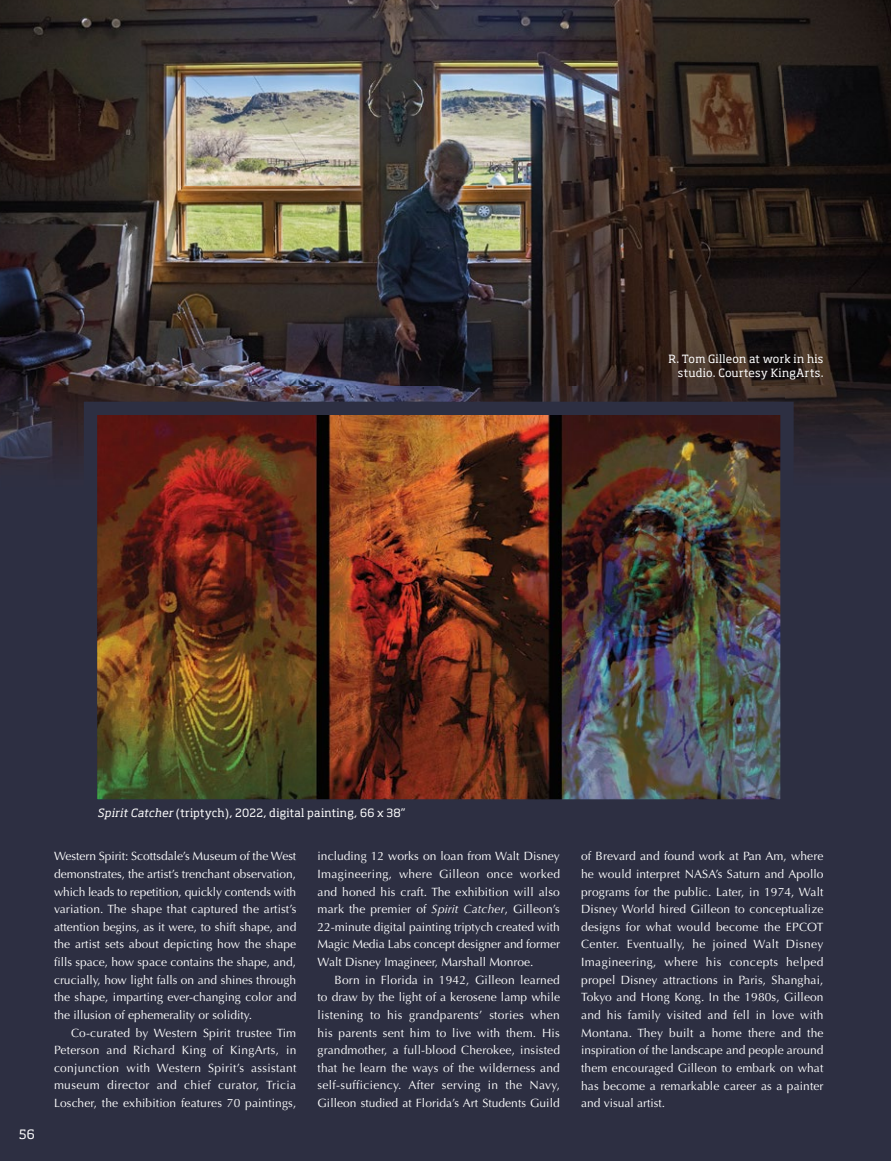
<style>
.page{position:relative;width:891px;height:1161px;background:#2d2f42}
.page>*{position:absolute;margin:0;border:0;box-sizing:border-box;transform-origin:0 0}
.t1{font:12.8px "Soho Std";color:#fff}
.t2{font:12px/17.6px "Optima LT Std";letter-spacing:.005em;color:#fff;text-align:justify}
.t3{font:11.2px/13.6px "Soho Std";letter-spacing:.025em;color:#fff;text-align:right}
.s1{font-style:italic}
</style>
<div class="page">
<img style="left:0;top:0;width:891px;height:465px">
<img style="left:77px;top:395px;width:723px;height:405px">
<p class="t3" style="left:668px;top:352px;width:157px">R. Tom Gilleon at work in his studio. Courtesy KingArts.</p>
<p class="t1" style="left:19px;top:1126px;width:17px">56</p>
<p class="t3" style="left:98px;top:806px;width:309px"><span class="s1">Spirit Catcher</span> (triptych), 2022, digital painting, 66 x 38”</p>
<p class="t2" style="left:54px;top:848px;width:244px">Western Spirit: Scottsdale’s Museum of the West demonstrates, the artist’s trenchant observation, which leads to repetition, quickly contends with variation. The shape that captured the artist’s attention begins, as it were, to shift shape, and the artist sets about depicting how the shape fills space, how space contains the shape, and, crucially, how light falls on and shines through the shape, imparting ever-changing color and the illusion of ephemerality or solidity.</p>
<p class="t2" style="left:54px;top:1024px;width:244px;text-indent:17px">Co-curated by Western Spirit trustee Tim Peterson and Richard King of KingArts, in conjunction with Western Spirit’s assistant museum director and chief curator, Tricia Loscher, the exhibition features 70 paintings,</p>
<p class="t2" style="left:318px;top:848px;width:244px">including 12 works on loan from Walt Disney Imagineering, where Gilleon once worked and honed his craft. The exhibition will also mark the premier of <span class="s1">Spirit Catcher</span>, Gilleon’s 22-minute digital painting triptych created with Magic Media Labs concept designer and former Walt Disney Imagineer, Marshall Monroe.</p>
<p class="t2" style="left:318px;top:971px;width:244px;text-indent:17px">Born in Florida in 1942, Gilleon learned to draw by the light of a kerosene lamp while listening to his grandparents’ stories when his parents sent him to live with them. His grandmother, a full-blood Cherokee, insisted that he learn the ways of the wilderness and self-sufficiency. After serving in the Navy, Gilleon studied at Florida’s Art Students Guild</p>
<p class="t2" style="left:581px;top:848px;width:244px">of Brevard and found work at Pan Am, where he would interpret NASA’s Saturn and Apollo programs for the public. Later, in 1974, Walt Disney World hired Gilleon to conceptualize designs for what would become the EPCOT Center. Eventually, he joined Walt Disney Imagineering, where his concepts helped propel Disney attractions in Paris, Shanghai, Tokyo and Hong Kong. In the 1980s, Gilleon and his family visited and fell in love with Montana. They built a home there and the inspiration of the landscape and people around them encouraged Gilleon to embark on what has become a remarkable career as a painter and visual artist.</p>
</div>
